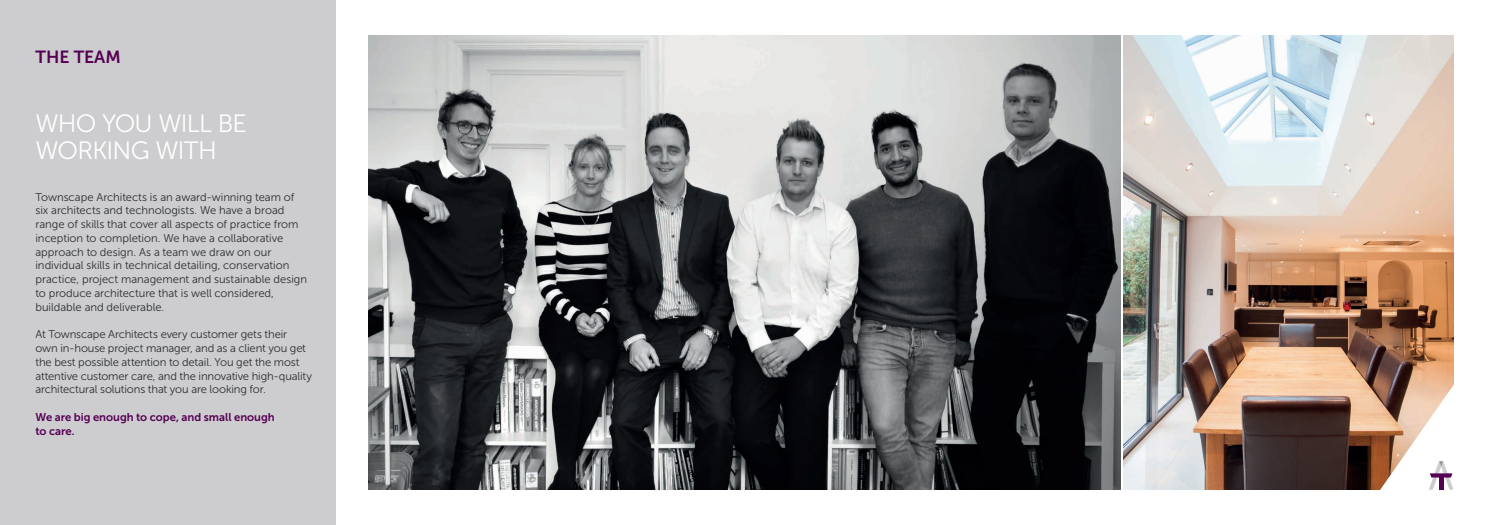
<style>
.page{position:relative;width:1489px;height:525px;background:#fff}
.page>*{position:absolute;margin:0;border:0;box-sizing:border-box;transform-origin:0 0}
.t1{font:25px/27.5px "Museo Sans 300";letter-spacing:-.03em;color:#fff}
.t2{font:17.5px "Museo Sans 700";color:#560054}
.t3{font:11.25px/13.8px "Museo Sans 300";letter-spacing:-.01em;color:#2b2f33}
.t4{font:11.25px/13.8px "Museo Sans 700";color:#560054}
</style>
<div class="page">
<img style="left:1123px;top:35px;width:330px;height:454px">
<img style="left:369px;top:35px;width:751px;height:454px">
<div style="left:0;top:0;width:335px;height:524px;background:#cdcdcf"></div>
<img style="left:1355px;top:334px;width:99px;height:156px">
<h2 class="t2" style="left:35px;top:47px;width:87px">THE TEAM</h2>
<h1 class="t1" style="left:35px;top:110px;width:213px">WHO YOU WILL BE<br>WORKING WITH</h1>
<p class="t3" style="left:35px;top:190px;width:273px">Townscape Architects is an award-winning team of six architects and technologists. We have a broad range of skills that cover all aspects of practice from inception to completion. We have a collaborative approach to design. As a team we draw on our individual skills in technical detailing, conservation practice, project management and sustainable design to produce architecture that is well considered, buildable and deliverable.</p>
<p class="t3" style="left:35px;top:327px;width:278px">At Townscape Architects every customer gets their own in-house project manager, and as a client you get the best possible attention to detail. You get the most attentive customer care, and the innovative high-quality architectural solutions that you are looking for.</p>
<p class="t4" style="left:35px;top:410px;width:241px">We are big enough to cope, and small enough to care.</p>
</div>
